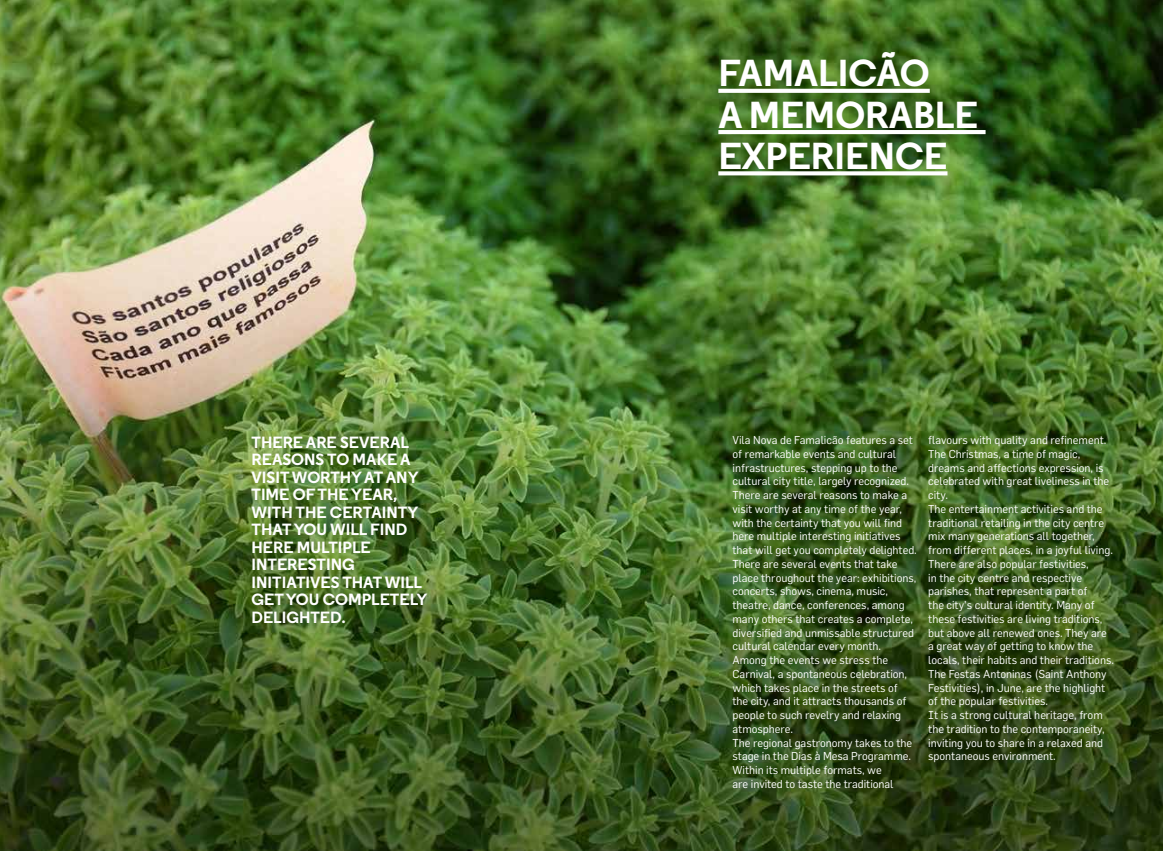
<style>
.page{position:relative;width:1163px;height:851px;background:#fff}
.page>*{position:absolute;margin:0;border:0;box-sizing:border-box;transform-origin:0 0}
.t1{font:700 37.5px/41.2px "Regular";color:#fff}
.t2{font:700 16.25px/17.5px "Regular";color:#fff}
.t3{font:11.25px/13.8px "Flama";letter-spacing:-.005em;color:#fff}
</style>
<div class="page">
<img style="left:0;top:0;width:1162px;height:850px">
<svg style="left:718px;top:89px;width:211px;height:4px"></svg>
<hr style="left:718px;top:130px;width:267px;height:4px;background:#fff">
<svg style="left:718px;top:171px;width:229px;height:4px"></svg>
<h1 class="t1" style="left:718px;top:52px;width:261px">FAMALICÃO<br>A MEMORABLE<br>EXPERIENCE</h1>
<h2 class="t2" style="left:251px;top:432px;width:177px">THERE ARE SEVERAL<br>REASONS TO MAKE A<br>VISIT WORTHY AT ANY<br>TIME OF THE YEAR,<br>WITH THE CERTAINTY<br>THAT YOU WILL FIND<br>HERE MULTIPLE<br>INTERESTING<br>INITIATIVES THAT WILL<br>GET YOU COMPLETELY<br>DELIGHTED.</h2>
<p class="t3" style="left:732px;top:433px;width:186px">Vila Nova de Famalicão features a set of remarkable events and cultural infrastructures, stepping up to the cultural city title, largely recognized.<br>There are several reasons to make a visit worthy at any time of the year, with the certainty that you will find here multiple interesting initiatives that will get you completely delighted.<br>There are several events that take place throughout the year: exhibitions, concerts, shows, cinema, music, theatre, dance, conferences, among many others that creates a complete, diversified and unmissable structured cultural calendar every month.<br>Among the events we stress the Carnival, a spontaneous celebration, which takes place in the streets of<br>the city, and it attracts thousands of people to such revelry and relaxing atmosphere.<br>The regional gastronomy takes to the stage in the Dias à Mesa Programme.<br>Within its multiple formats, we<br>are invited to taste the traditional</p>
<p class="t3" style="left:928px;top:433px;width:187px">flavours with quality and refinement.<br>The Christmas, a time of magic, dreams and affections expression, is celebrated with great liveliness in the city.<br>The entertainment activities and the traditional retailing in the city centre mix many generations all together, from different places, in a joyful living.<br>There are also popular festivities,<br>in the city centre and respective parishes, that represent a part of<br>the city’s cultural identity. Many of these festivities are living traditions, but above all renewed ones. They are a great way of getting to know the locals, their habits and their traditions.<br>The Festas Antoninas (Saint Anthony Festivities), in June, are the highlight of the popular festivities.<br>It is a strong cultural heritage, from the tradition to the contemporaneity, inviting you to share in a relaxed and spontaneous environment.</p>
</div>
